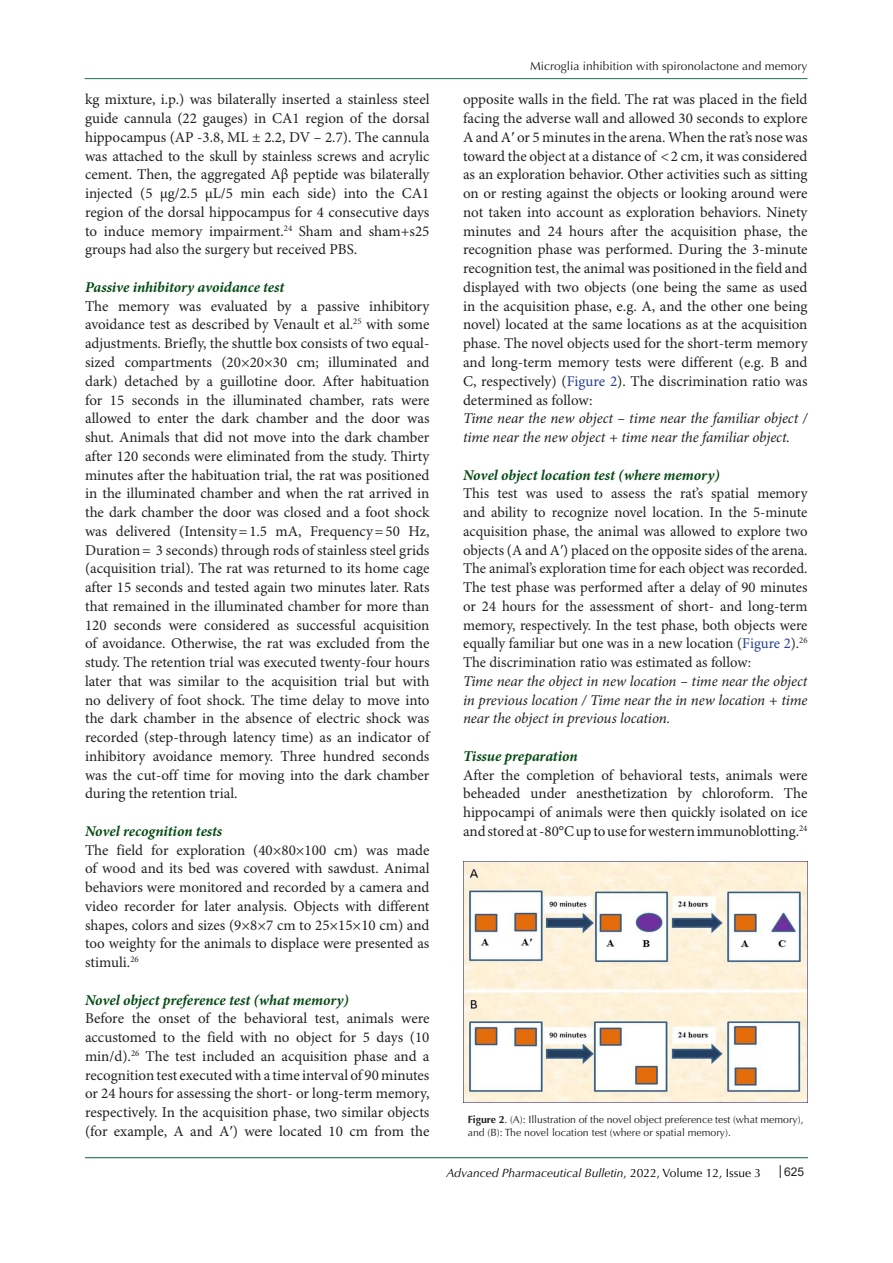
<style>
.page{position:relative;width:893px;height:1263px;background:#fff}
.page>*{position:absolute;margin:0;border:0;box-sizing:border-box;transform-origin:0 0}
.t1{font:15px/18.8px "Minion Pro";color:#231f20;text-align:justify}
.t2{font:italic 15px/18.8px "Minion Pro";letter-spacing:-.005em;color:#231f20}
.t3{font:italic 700 15px "Minion Pro";letter-spacing:-.005em;color:#054b14}
.t4{font:italic 12px "Optima LT Std";color:#000}
.t5{font:12px "Optima LT Std";color:#231f20}
.t6{font:12px "Arial";color:#231f20}
.t7{font:10.5px/13.5px "Optima LT Std";color:#231f20}
.s1{font-family:"Times New Roman"}
.s2{color:#253f8e}
.s3{font-weight:700}
.s4{font-style:normal}
</style>
<div class="page">
<svg style="left:780px;top:1165px;width:1px;height:13px"></svg>
<hr style="left:85px;top:1157px;width:723px;height:1px;background:#1e7252">
<hr style="left:85px;top:78px;width:722px;height:1px;background:#1e7252">
<img style="left:463px;top:862px;width:345px;height:240px">
<p class="t1" style="left:85px;top:91px;width:346px">kg mixture, i.p.) was bilaterally inserted a stainless steel guide cannula (22 gauges) in CA1 region of the dorsal hippocampus (AP -3.8, ML ± 2.2, DV – 2.7). The cannula was attached to the skull by stainless screws and acrylic cement. Then, the aggregated Aβ peptide was bilaterally injected (5 μg/2.5 μL/5 min each side) into the CA1 region of the dorsal hippocampus for 4 consecutive days to induce memory impairment.<sup>24</sup> Sham and sham+s25 groups had also the surgery but received PBS.</p>
<p class="t3" style="left:85px;top:276px;width:201px">Passive inhibitory avoidance test</p>
<p class="t1" style="left:85px;top:297px;width:346px">The memory was evaluated by a passive inhibitory avoidance test as described by Venault et al.<sup>25</sup> with some adjustments. Briefly, the shuttle box consists of two equal&shy;sized compartments (20×20×30 cm; illuminated and dark) detached by a guillotine door. After habituation for 15 seconds in the illuminated chamber, rats were allowed to enter the dark chamber and the door was shut. Animals that did not move into the dark chamber after 120 seconds were eliminated from the study. Thirty minutes after the habituation trial, the rat was positioned in the illuminated chamber and when the rat arrived in the dark chamber the door was closed and a foot shock was delivered (Intensity=1.5 mA, Frequency=50 Hz, Duration= 3 seconds) through rods of stainless steel grids (acquisition trial). The rat was returned to its home cage after 15 seconds and tested again two minutes later. Rats that remained in the illuminated chamber for more than 120 seconds were considered as successful acquisition of avoidance. Otherwise, the rat was excluded from the study. The retention trial was executed twenty-four hours later that was similar to the acquisition trial but with no delivery of foot shock. The time delay to move into the dark chamber in the absence of electric shock was recorded (step-through latency time) as an indicator of inhibitory avoidance memory. Three hundred seconds was the cut-off time for moving into the dark chamber during the retention trial.</p>
<p class="t3" style="left:85px;top:820px;width:139px">Novel recognition tests</p>
<p class="t1" style="left:85px;top:841px;width:346px">The field for exploration (40×80×100 cm) was made of wood and its bed was covered with sawdust. Animal behaviors were monitored and recorded by a camera and video recorder for later analysis. Objects with different shapes, colors and sizes (9×8×7 cm to 25×15×10 cm) and too weighty for the animals to displace were presented as stimuli.<sup>26</sup></p>
<p class="t3" style="left:85px;top:989px;width:265px">Novel object preference test (what memory)</p>
<p class="t1" style="left:85px;top:1010px;width:346px">Before the onset of the behavioral test, animals were accustomed to the field with no object for 5 days (10 min/d).<sup>26</sup> The test included an acquisition phase and a recognition test executed with a time interval of 90 minutes or 24 hours for assessing the short- or long-term memory, respectively. In the acquisition phase, two similar objects (for example, A and A<span class="s1">′</span>) were located 10 cm from the</p>
<p class="t5" style="left:530px;top:59px;width:279px">Microglia inhibition with spironolactone and memory</p>
<p class="t1" style="left:463px;top:91px;width:346px">opposite walls in the field. The rat was placed in the field facing the adverse wall and allowed 30 seconds to explore A and A<span class="s1">′</span> or 5 minutes in the arena. When the rat’s nose was toward the object at a distance of &lt;2 cm, it was considered as an exploration behavior. Other activities such as sitting on or resting against the objects or looking around were not taken into account as exploration behaviors. Ninety minutes and 24 hours after the acquisition phase, the recognition phase was performed. During the 3-minute recognition test, the animal was positioned in the field and displayed with two objects (one being the same as used in the acquisition phase, e.g. A, and the other one being novel) located at the same locations as at the acquisition phase. The novel objects used for the short-term memory and long-term memory tests were different (e.g. B and C, respectively) (<span class="s2">Figure 2</span>). The discrimination ratio was determined as follow:</p>
<p class="t2" style="left:463px;top:409px;width:346px">Time near the new object – time near the familiar object / time near the new object + time near the familiar object.</p>
<p class="t3" style="left:463px;top:464px;width:258px">Novel object location test (where memory)</p>
<p class="t1" style="left:463px;top:485px;width:346px">This test was used to assess the rat’s spatial memory and ability to recognize novel location. In the 5-minute acquisition phase, the animal was allowed to explore two objects (A and A<span class="s1">′</span>) placed on the opposite sides of the arena.<br>The animal’s exploration time for each object was recorded.<br>The test phase was performed after a delay of 90 minutes or 24 hours for the assessment of short- and long-term memory, respectively. In the test phase, both objects were equally familiar but one was in a new location (<span class="s2">Figure 2</span>).<sup>26<br></sup>The discrimination ratio was estimated as follow:</p>
<p class="t2" style="left:463px;top:672px;width:346px;text-align:justify">Time near the object in new location – time near the object in previous location / Time near the in new location + time near the object in previous location.</p>
<p class="t3" style="left:463px;top:745px;width:116px">Tissue preparation</p>
<p class="t1" style="left:463px;top:766px;width:346px">After the completion of behavioral tests, animals were beheaded under anesthetization by chloroform. The hippocampi of animals were then quickly isolated on ice and stored at -80°C up to use for western immunoblotting.<sup>24</sup></p>
<p class="t7" style="left:468px;top:1113px;width:337px"><span class="s3">Figure 2</span>. (A): Illustration of the novel object preference test (what memory), and (B): The novel location test (where or spatial memory).</p>
<p class="t4" style="left:446px;top:1165px;width:316px">Advanced Pharmaceutical Bulletin<span class="s4">, 2022, Volume 12, Issue 3</span></p>
<p class="t6" style="left:784px;top:1164px;width:22px">625</p>
</div>
